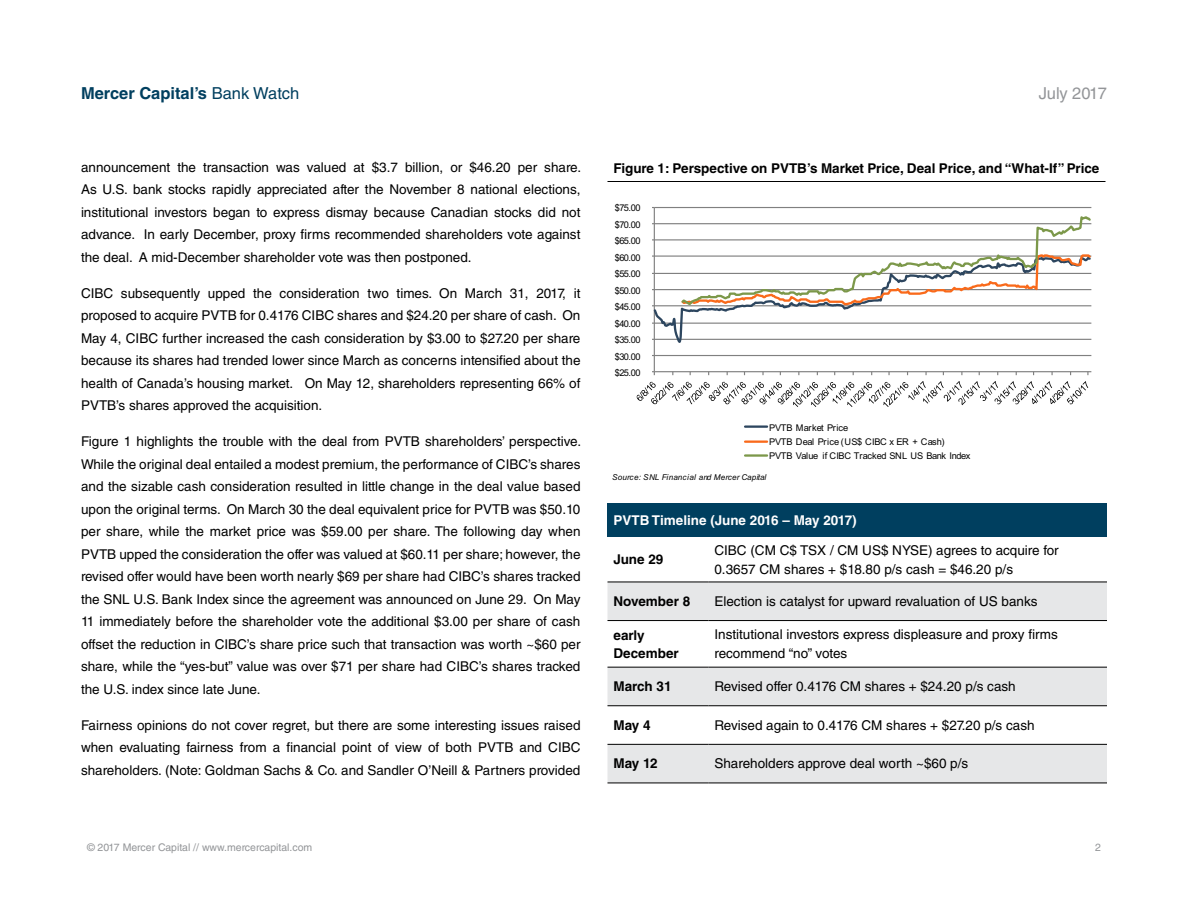
<style>
.page{position:relative;width:1188px;height:918px;background:#fff}
.page>*{position:absolute;margin:0;border:0;box-sizing:border-box;transform-origin:0 0}
.t1{font:700 16.5px "Helvetica LT Std";color:#003f5f}
.t2{font:16.5px "Helvetica LT Std";letter-spacing:-.02em;color:#939598}
.t3{font:13.5px/22.5px "Helvetica LT Std";color:#000;text-align:justify}
.t4{font:700 13.5px/18px "Helvetica LT Std";color:#000}
.t5{font:700 13.5px "Helvetica LT Std";color:#fff}
.t6{font:10.5px "Helvetica LT Std";color:#939598}
.t7{font:9.3px/14.1px "Arial";letter-spacing:-.04em;color:#000}
.t8{font:italic 8.1px "Arial";letter-spacing:.015em;color:#000}
.s1{font-weight:400}
</style>
<div class="page">
<hr style="left:608px;top:181px;width:498px;height:1px;background:#000">
<div style="left:608px;top:504px;width:499px;height:33px;background:#003f5f"></div>
<svg style="left:608px;top:583px;width:499px;height:200px;fill:#e6e7e8"></svg>
<hr style="left:608px;top:582px;width:100px;height:1px;background:#000">
<hr style="left:708px;top:582px;width:399px;height:1px;background:#000">
<hr style="left:608px;top:620px;width:100px;height:1px;background:#000">
<hr style="left:708px;top:620px;width:399px;height:1px;background:#000">
<hr style="left:608px;top:667px;width:100px;height:1px;background:#000">
<hr style="left:708px;top:667px;width:399px;height:1px;background:#000">
<hr style="left:608px;top:705px;width:100px;height:1px;background:#000">
<hr style="left:708px;top:705px;width:399px;height:1px;background:#000">
<hr style="left:608px;top:744px;width:100px;height:1px;background:#000">
<hr style="left:708px;top:744px;width:399px;height:1px;background:#000">
<hr style="left:608px;top:783px;width:100px;height:1px;background:#000">
<hr style="left:708px;top:783px;width:399px;height:1px;background:#000">
<hr style="left:654px;top:355px;width:437px;height:1px;background:#808080">
<hr style="left:654px;top:208px;width:1px;height:164px;background:#808080">
<hr style="left:654px;top:371px;width:437px;height:1px;background:#808080">
<svg style="left:652px;top:207px;width:439px;height:138px"></svg>
<svg style="left:636px;top:381px;width:452px;height:26px"></svg>
<hr style="left:745px;top:425px;width:22px;height:3px;background:#2d465f">
<hr style="left:745px;top:441px;width:22px;height:2px;background:#f96a1b">
<hr style="left:745px;top:454px;width:22px;height:3px;background:#7c984a">
<p class="t1" style="left:81px;top:83px;width:220px">Mercer Capital’s <span class="s1">Bank Watch</span></p>
<p class="t2" style="left:1039px;top:83px;width:70px">July 2017</p>
<p class="t3" style="left:81px;top:156px;width:502px">announcement the transaction was valued at $3.7 billion, or $46.20 per share.<br>As U.S. bank stocks rapidly appreciated after the November 8 national elections, institutional investors began to express dismay because Canadian stocks did not advance. In early December, proxy firms recommended shareholders vote against the deal. A mid-December shareholder vote was then postponed.</p>
<p class="t3" style="left:81px;top:282px;width:501px">CIBC subsequently upped the consideration two times. On March 31, 2017, it proposed to acquire PVTB for 0.4176 CIBC shares and $24.20 per share of cash. On May 4, CIBC further increased the cash consideration by $3.00 to $27.20 per share because its shares had trended lower since March as concerns intensified about the health of Canada’s housing market. On May 12, shareholders representing 66% of PVTB’s shares approved the acquisition.</p>
<p class="t3" style="left:81px;top:430px;width:502px">Figure 1 highlights the trouble with the deal from PVTB shareholders’ perspective.<br>While the original deal entailed a modest premium, the performance of CIBC’s shares and the sizable cash consideration resulted in little change in the deal value based upon the original terms. On March 30 the deal equivalent price for PVTB was $50.10 per share, while the market price was $59.00 per share. The following day when PVTB upped the consideration the offer was valued at $60.11 per share; however, the revised offer would have been worth nearly $69 per share had CIBC’s shares tracked the SNL U.S. Bank Index since the agreement was announced on June 29. On May 11 immediately before the shareholder vote the additional $3.00 per share of cash offset the reduction in CIBC’s share price such that transaction was worth ~$60 per share, while the “yes-but” value was over $71 per share had CIBC’s shares tracked the U.S. index since late June.</p>
<p class="t3" style="left:81px;top:714px;width:501px">Fairness opinions do not cover regret, but there are some interesting issues raised when evaluating fairness from a financial point of view of both PVTB and CIBC shareholders. (Note: Goldman Sachs &amp; Co. and Sandler O’Neill &amp; Partners provided</p>
<p class="t4" style="left:614px;top:159px;width:487px">Figure 1: Perspective on PVTB’s Market Price, Deal Price, and “What-If” Price</p>
<p class="t7" style="left:615px;top:201px;width:27px">$75.00</p>
<p class="t7" style="left:615px;top:217px;width:27px">$70.00</p>
<p class="t7" style="left:615px;top:234px;width:27px">$65.00</p>
<p class="t7" style="left:615px;top:250px;width:27px">$60.00</p>
<p class="t7" style="left:615px;top:267px;width:27px">$55.00</p>
<p class="t7" style="left:615px;top:283px;width:27px">$50.00</p>
<p class="t7" style="left:615px;top:300px;width:27px">$45.00</p>
<p class="t7" style="left:615px;top:316px;width:27px">$40.00</p>
<p class="t7" style="left:615px;top:333px;width:27px">$35.00</p>
<p class="t7" style="left:615px;top:349px;width:27px">$30.00</p>
<p class="t7" style="left:615px;top:366px;width:27px">$25.00</p>
<p class="t7" style="left:769px;top:421px;width:203px">PVTB Market Price<br>PVTB Deal Price (US$ CIBC x ER + Cash)<br>PVTB Value if CIBC Tracked SNL US Bank Index</p>
<p class="t8" style="left:612px;top:472px;width:156px">Source: SNL Financial and Mercer Capital</p>
<p class="t5" style="left:614px;top:512px;width:245px">PVTB Timeline (June 2016 – May 2017)</p>
<p class="t4" style="left:614px;top:551px;width:52px">June 29</p>
<p class="t3" style="left:714px;top:540px;width:346px;line-height:19.5px">CIBC (CM C$ TSX / CM US$ NYSE) agrees to acquire for<br>0.3657 CM shares + $18.80 p/s cash = $46.20 p/s</p>
<p class="t4" style="left:614px;top:592px;width:78px">November 8</p>
<p class="t3" style="left:714px;top:590px;width:325px">Election is catalyst for upward revaluation of US banks</p>
<p class="t4" style="left:614px;top:626px;width:67px">early<br>December</p>
<p class="t3" style="left:714px;top:624px;width:345px;line-height:19.5px">Institutional investors express displeasure and proxy firms recommend “no” votes</p>
<p class="t4" style="left:614px;top:677px;width:60px">March 31</p>
<p class="t3" style="left:714px;top:675px;width:303px">Revised offer 0.4176 CM shares + $24.20 p/s cash</p>
<p class="t4" style="left:614px;top:716px;width:39px">May 4</p>
<p class="t3" style="left:714px;top:714px;width:322px">Revised again to 0.4176 CM shares + $27.20 p/s cash</p>
<p class="t4" style="left:614px;top:755px;width:46px">May 12</p>
<p class="t3" style="left:714px;top:752px;width:255px">Shareholders approve deal worth ~$60 p/s</p>
<p class="t6" style="left:87px;top:842px;width:227px">© 2017 Mercer Capital // www.mercercapital.com</p>
<p class="t6" style="left:1095px;top:842px;width:7px">2</p>
</div>
